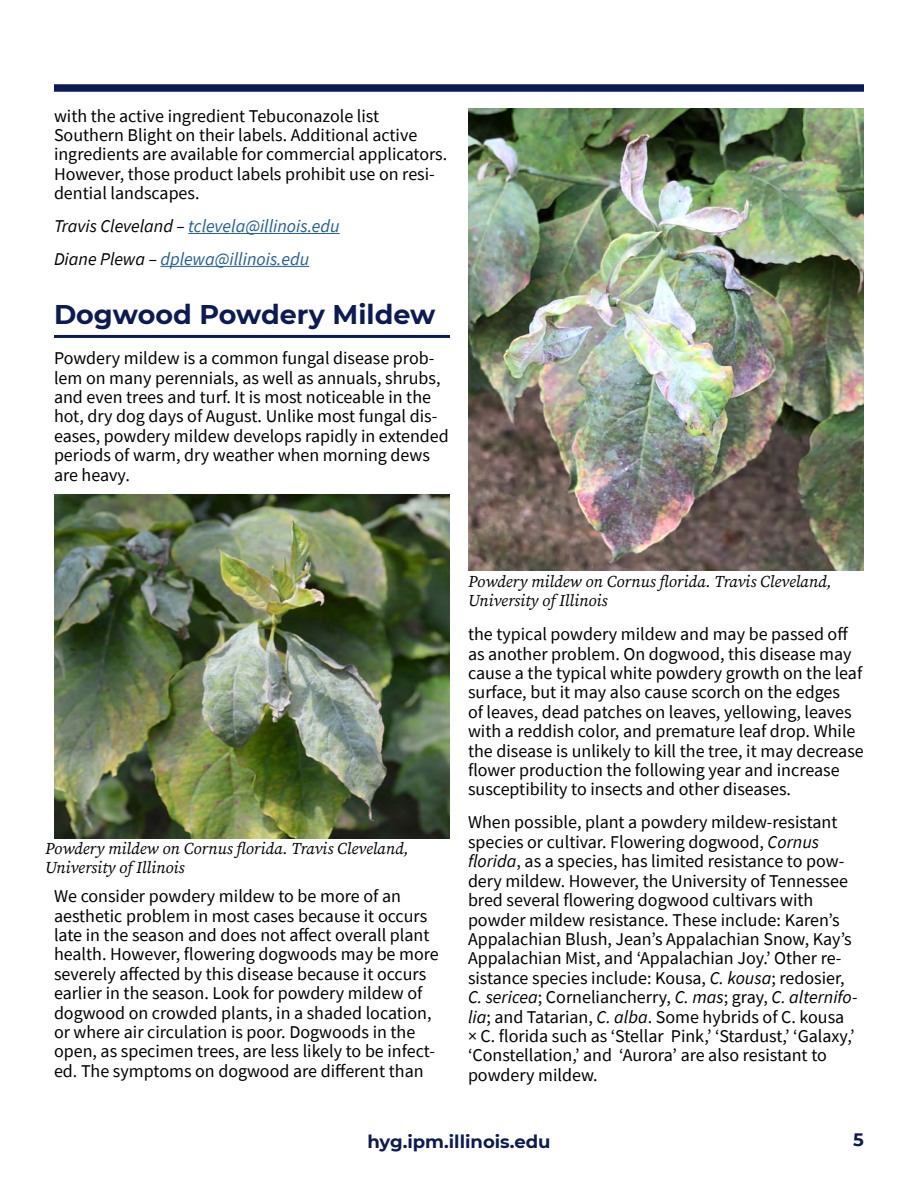
<style>
.page{position:relative;width:918px;height:1188px;background:#fff}
.page>*{position:absolute;margin:0;border:0;box-sizing:border-box;transform-origin:0 0}
.t1{font:700 27px "Montserrat";color:#0c1b55}
.t2{font:18px/19.4px "Source Sans Pro";color:#000}
.t3{font:italic 18px/32.8px "Source Sans Pro";color:#215e9e}
.t4{font:700 18px "Montserrat";color:#0c1b55}
.t5{font:italic 16.5px/19.5px "Source Serif Pro";color:#000}
.s1{color:#000}
.s2{font-style:italic}
</style>
<div class="page">
<div style="left:54px;top:84px;width:810px;height:8px;background:#0c1b55"></div>
<hr style="left:188px;top:233px;width:152px;height:1px;background:#215e9e">
<hr style="left:160px;top:266px;width:149px;height:1px;background:#215e9e">
<hr style="left:54px;top:335px;width:396px;height:3px;background:#0c1b55">
<img style="left:54px;top:494px;width:396px;height:344px">
<img style="left:468px;top:108px;width:396px;height:462px">
<p class="t2" style="left:54px;top:106px;width:395px">with the active ingredient Tebuconazole list Southern Blight on their labels. Additional active ingredients are available for commercial applicators.<br>However, those product labels prohibit use on resi&shy;dential landscapes.</p>
<p class="t3" style="left:54px;top:210px;width:287px"><span class="s1">Travis Cleveland –</span> tclevela@illinois.edu<br><span class="s1">Diane Plewa –</span> dplewa@illinois.edu</p>
<h1 class="t1" style="left:54px;top:295px;width:383px">Dogwood Powdery Mildew</h1>
<p class="t2" style="left:54px;top:348px;width:396px">Powdery mildew is a common fungal disease prob&shy;lem on many perennials, as well as annuals, shrubs, and even trees and turf. It is most noticeable in the hot, dry dog days of August. Unlike most fungal dis&shy;eases, powdery mildew develops rapidly in extended periods of warm, dry weather when morning dews are heavy.</p>
<p class="t5" style="left:45px;top:838px;width:365px">Powdery mildew on Cornus florida. Travis Cleveland,<br>University of Illinois</p>
<p class="t2" style="left:54px;top:886px;width:386px">We consider powdery mildew to be more of an aesthetic problem in most cases because it occurs late in the season and does not affect overall plant health. However, flowering dogwoods may be more severely affected by this disease because it occurs earlier in the season. Look for powdery mildew of dogwood on crowded plants, in a shaded location, or where air circulation is poor. Dogwoods in the open, as specimen trees, are less likely to be infect&shy;ed. The symptoms on dogwood are different than</p>
<p class="t5" style="left:468px;top:572px;width:365px">Powdery mildew on Cornus florida. Travis Cleveland,<br>University of Illinois</p>
<p class="t2" style="left:468px;top:624px;width:397px">the typical powdery mildew and may be passed off as another problem. On dogwood, this disease may cause a the typical white powdery growth on the leaf surface, but it may also cause scorch on the edges<br>of leaves, dead patches on leaves, yellowing, leaves with a reddish color, and premature leaf drop. While the disease is unlikely to kill the tree, it may decrease flower production the following year and increase susceptibility to insects and other diseases.</p>
<p class="t2" style="left:468px;top:813px;width:391px">When possible, plant a powdery mildew-resistant species or cultivar. Flowering dogwood, <span class="s2">Cornus florida</span>, as a species, has limited resistance to pow&shy;dery mildew. However, the University of Tennessee bred several flowering dogwood cultivars with powder mildew resistance. These include: Karen’s Appalachian Blush, Jean’s Appalachian Snow, Kay’s Appalachian Mist, and ‘Appalachian Joy.’ Other re&shy;sistance species include: Kousa, <span class="s2">C. kousa</span>; redosier, <span class="s2">C. sericea</span>; Corneliancherry, <span class="s2">C. mas</span>; gray, <span class="s2">C. alternifo&shy;lia</span>; and Tatarian, <span class="s2">C. alba</span>. Some hybrids of C. kousa × C. florida such as ‘Stellar Pink,’ ‘Stardust,’ ‘Galaxy,’ ‘Constellation,’ and ‘Aurora’ are also resistant to powdery mildew.</p>
<p class="t4" style="left:367px;top:1128px;width:185px">hyg.ipm.illinois.edu</p>
<p class="t4" style="left:853px;top:1126px;width:12px">5</p>
</div>
